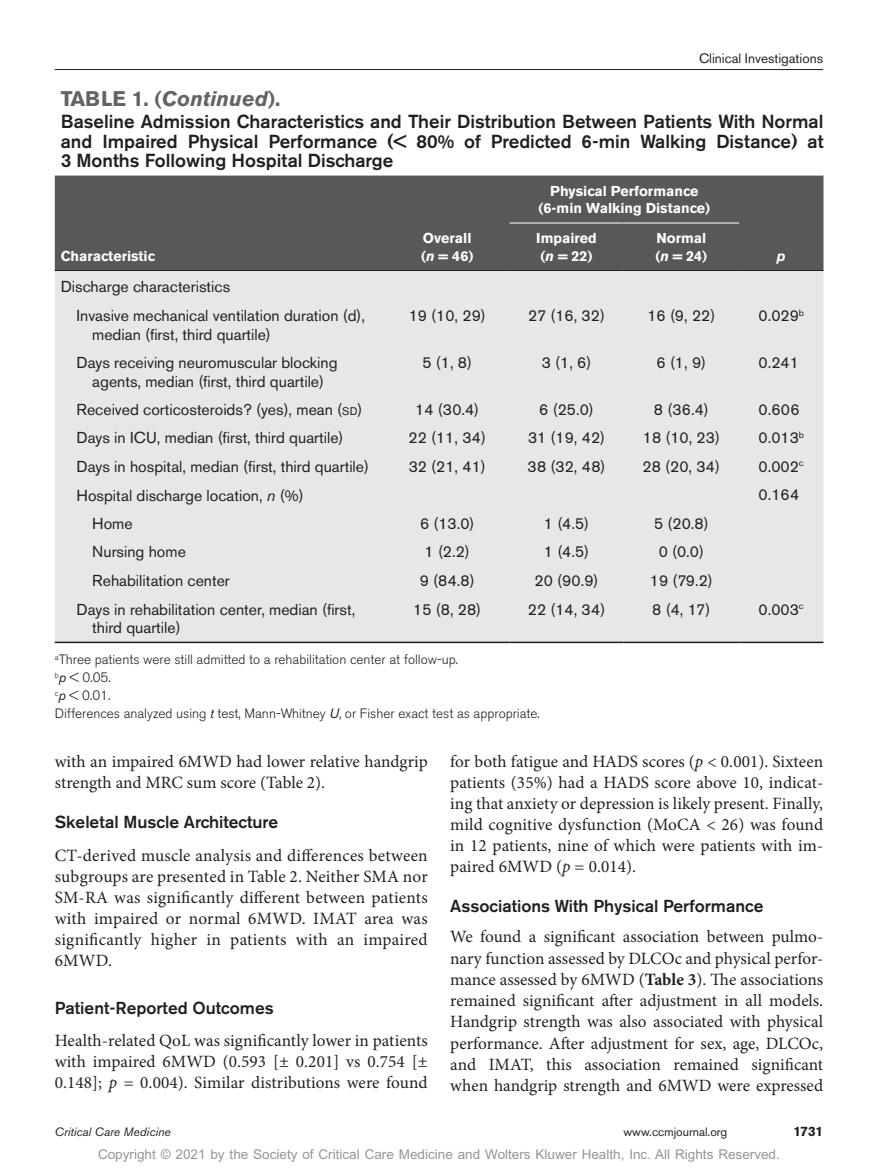
<style>
.page{position:relative;width:878px;height:1175px;background:#fff}
.page>*{position:absolute;margin:0;border:0;box-sizing:border-box;transform-origin:0 0}
.t1{font:700 21px "Akzidenz Grotesk BE";color:#636366}
.t2{font:500 18.75px/19.5px "Akzidenz Grotesk BE";color:#231f20;text-align:justify}
.t3{font:17.25px/21px "Minion Pro";letter-spacing:.005em;color:#231f20;text-align:justify}
.t4{font:500 17.25px "Akzidenz Grotesk BE";color:#231f20}
.t5{font:15.75px/18.8px "Akzidenz Grotesk BE";color:#231f20}
.t6{font:700 14.25px/17.2px "Akzidenz Grotesk BE";color:#fff;text-align:center}
.t7{font:italic 700 14.25px "Akzidenz Grotesk BE";color:#fff}
.t8{font:300 13.5px/18px "Akzidenz Grotesk BE";color:#231f20}
.t9{font:13.5px "Arial MT Std";color:#939598}
.t10{font:13.5px "Akzidenz Grotesk BE";color:#231f20}
.t11{font:700 13.5px "Akzidenz Grotesk BE";color:#231f20}
.t12{font:italic 12px "Akzidenz Grotesk BE";color:#231f20}
.t13{font:12px "Akzidenz Grotesk BE";color:#231f20}
.s1{font-style:italic}
.s2{font-size:10.95px}
.s3{font-weight:400;font-style:italic}
.s4{font-weight:700}
</style>
<div class="page">
<hr style="left:55px;top:69px;width:768px;height:1px;background:#231f20">
<div style="left:55px;top:271px;width:768px;height:370px;background:#e6e7e9"></div>
<hr style="left:55px;top:641px;width:330px;height:2px;background:#231f20">
<hr style="left:385px;top:641px;width:124px;height:2px;background:#231f20">
<hr style="left:509px;top:641px;width:114px;height:2px;background:#231f20">
<hr style="left:623px;top:641px;width:116px;height:2px;background:#231f20">
<hr style="left:739px;top:641px;width:84px;height:2px;background:#231f20">
<div style="left:55px;top:176px;width:768px;height:94px;background:#57585a"></div>
<hr style="left:55px;top:270px;width:330px;height:1px;background:#231f20">
<hr style="left:385px;top:270px;width:124px;height:1px;background:#231f20">
<hr style="left:509px;top:270px;width:114px;height:1px;background:#231f20">
<hr style="left:623px;top:270px;width:116px;height:1px;background:#231f20">
<hr style="left:739px;top:270px;width:84px;height:1px;background:#231f20">
<hr style="left:509px;top:223px;width:114px;height:1px;background:#fff">
<hr style="left:623px;top:223px;width:116px;height:1px;background:#fff">
<p class="t10" style="left:699px;top:50px;width:126px">Clinical Investigations</p>
<p class="t1" style="left:61px;top:86px;width:221px">TABLE 1. (<span class="s1">Continued</span>).</p>
<p class="t2" style="left:61px;top:112px;width:764px">Baseline Admission Characteristics and Their Distribution Between Patients With Normal and Impaired Physical Performance (&lt; 80% of Predicted 6-min Walking Distance) at 3 Months Following Hospital Discharge</p>
<p class="t6" style="left:61px;top:247px;width:96px">Characteristic</p>
<p class="t5" style="left:76px;top:272px;width:290px;line-height:29.1px;text-indent:-16px">Discharge characteristics<br>Invasive mechanical ventilation duration (d),</p>
<p class="t5" style="left:92px;top:325px;width:180px">median (first, third quartile)</p>
<p class="t6" style="left:538px;top:182px;width:173px">Physical Performance (6-min Walking Distance)</p>
<p class="t6" style="left:421px;top:230px;width:54px;text-align:left">Overall (<span class="s1">n</span> = 46)</p>
<p class="t6" style="left:536px;top:230px;width:62px">Impaired (<span class="s1">n</span> = 22)</p>
<p class="t6" style="left:655px;top:230px;width:53px;text-align:left">Normal (<span class="s1">n</span> = 24)</p>
<p class="t7" style="left:776px;top:247px;width:10px">p</p>
<p class="t5" style="left:408px;top:306px;width:79px">19 (10, 29)</p>
<p class="t5" style="left:528px;top:306px;width:78px">27 (16, 32)</p>
<p class="t5" style="left:647px;top:306px;width:69px">16 (9, 22)</p>
<p class="t5" style="left:758px;top:306px;width:47px">0.029<sup>b</sup></p>
<p class="t5" style="left:76px;top:353px;width:262px;text-align:center">Days receiving neuromuscular blocking agents, median (first, third quartile)</p>
<p class="t5" style="left:422px;top:353px;width:51px">5 (1, 8)</p>
<p class="t5" style="left:541px;top:353px;width:51px">3 (1, 6)</p>
<p class="t5" style="left:656px;top:353px;width:51px">6 (1, 9)</p>
<p class="t5" style="left:758px;top:353px;width:42px">0.241</p>
<p class="t5" style="left:76px;top:400px;width:287px">Received corticosteroids? (yes), mean (<span class="s2">sd</span>)</p>
<p class="t5" style="left:415px;top:400px;width:65px">14 (30.4)</p>
<p class="t5" style="left:539px;top:400px;width:56px">6 (25.0)</p>
<p class="t5" style="left:654px;top:400px;width:56px">8 (36.4)</p>
<p class="t5" style="left:758px;top:400px;width:42px">0.606</p>
<p class="t5" style="left:76px;top:428px;width:268px">Days in ICU, median (first, third quartile)</p>
<p class="t5" style="left:408px;top:428px;width:79px">22 (11, 34)</p>
<p class="t5" style="left:528px;top:428px;width:79px">31 (19, 42)</p>
<p class="t5" style="left:642px;top:428px;width:79px">18 (10, 23)</p>
<p class="t5" style="left:758px;top:428px;width:47px">0.013<sup>b</sup></p>
<p class="t5" style="left:76px;top:457px;width:294px">Days in hospital, median (first, third quartile)</p>
<p class="t5" style="left:408px;top:457px;width:79px">32 (21, 41)</p>
<p class="t5" style="left:527px;top:457px;width:79px">38 (32, 48)</p>
<p class="t5" style="left:642px;top:457px;width:79px">28 (20, 34)</p>
<p class="t5" style="left:758px;top:457px;width:47px">0.002<sup>c</sup></p>
<p class="t5" style="left:77px;top:486px;width:229px">Hospital discharge location, <span class="s1">n</span> (%)</p>
<p class="t5" style="left:758px;top:485px;width:42px">0.164</p>
<p class="t5" style="left:92px;top:514px;width:42px">Home</p>
<p class="t5" style="left:420px;top:514px;width:56px">6 (13.0)</p>
<p class="t5" style="left:544px;top:514px;width:47px">1 (4.5)</p>
<p class="t5" style="left:654px;top:514px;width:56px">5 (20.8)</p>
<p class="t5" style="left:92px;top:542px;width:95px">Nursing home</p>
<p class="t5" style="left:424px;top:542px;width:47px">1 (2.2)</p>
<p class="t5" style="left:544px;top:542px;width:47px">1 (4.5)</p>
<p class="t5" style="left:658px;top:542px;width:47px">0 (0.0)</p>
<p class="t5" style="left:92px;top:570px;width:139px">Rehabilitation center</p>
<p class="t5" style="left:420px;top:570px;width:56px">9 (84.8)</p>
<p class="t5" style="left:534px;top:570px;width:65px">20 (90.9)</p>
<p class="t5" style="left:649px;top:570px;width:65px">19 (79.2)</p>
<p class="t5" style="left:92px;top:600px;width:264px;text-indent:-16px">Days in rehabilitation center, median (first, third quartile)</p>
<p class="t5" style="left:413px;top:600px;width:69px">15 (8, 28)</p>
<p class="t5" style="left:528px;top:600px;width:79px">22 (14, 34)</p>
<p class="t5" style="left:652px;top:600px;width:60px">8 (4, 17)</p>
<p class="t5" style="left:758px;top:600px;width:47px">0.003<sup>c</sup></p>
<p class="t8" style="left:55px;top:650px;width:486px"><sup>a</sup>Three patients were still admitted to a rehabilitation center at follow-up.<br><sup>b</sup><span class="s3">p</span> &lt; 0.05.<br><sup>c</sup><span class="s3">p</span> &lt; 0.01.<br>Differences analyzed using <span class="s3">t</span> test, Mann-Whitney <span class="s3">U</span>, or Fisher exact test as appropriate.</p>
<p class="t3" style="left:55px;top:750px;width:374px">with an impaired 6MWD had lower relative handgrip strength and MRC sum score (Table 2).</p>
<p class="t4" style="left:55px;top:811px;width:225px">Skeletal Muscle Architecture</p>
<p class="t3" style="left:55px;top:845px;width:374px">CT-derived muscle analysis and differences between subgroups are presented in Table 2. Neither SMA nor SM-RA was significantly different between patients with impaired or normal 6MWD. IMAT area was significantly higher in patients with an impaired 6MWD.</p>
<p class="t4" style="left:55px;top:997px;width:220px">Patient-Reported Outcomes</p>
<p class="t3" style="left:55px;top:1029px;width:374px">Health-related QoL was significantly lower in patients with impaired 6MWD (0.593 [± 0.201] vs 0.754 [± 0.148]; <span class="s1">p</span> = 0.004). Similar distributions were found</p>
<p class="t3" style="left:450px;top:750px;width:374px">for both fatigue and HADS scores (<span class="s1">p</span> &lt; 0.001). Sixteen patients (35%) had a HADS score above 10, indicat&shy;ing that anxiety or depression is likely present. Finally, mild cognitive dysfunction (MoCA &lt; 26) was found in 12 patients, nine of which were patients with im&shy;paired 6MWD (<span class="s1">p</span> = 0.014).</p>
<p class="t4" style="left:450px;top:895px;width:315px">Associations With Physical Performance</p>
<p class="t3" style="left:450px;top:926px;width:374px">We found a significant association between pulmo&shy;nary function assessed by DLCOc and physical perfor&shy;mance assessed by 6MWD (<span class="s4">Table 3</span>). The associations remained significant after adjustment in all models.<br>Handgrip strength was also associated with physical performance. After adjustment for sex, age, DLCOc, and IMAT, this association remained significant when handgrip strength and 6MWD were expressed</p>
<p class="t12" style="left:55px;top:1125px;width:118px">Critical Care Medicine</p>
<p class="t13" style="left:623px;top:1125px;width:105px">www.ccmjournal.org</p>
<p class="t11" style="left:793px;top:1123px;width:31px">1731</p>
<p class="t9" style="left:98px;top:1146px;width:683px">Copyright © 2021 by the Society of Critical Care Medicine and Wolters Kluwer Health, Inc. All Rights Reserved.</p>
</div>
